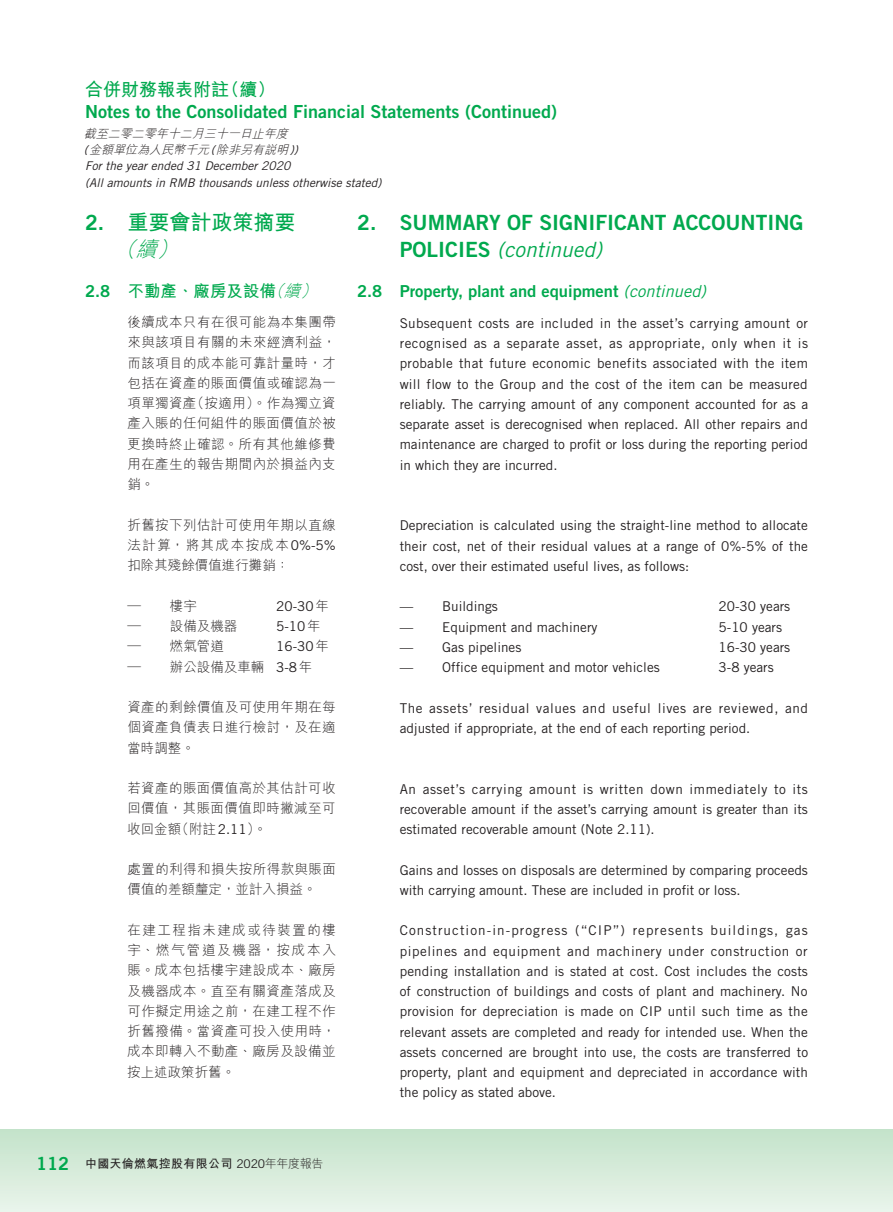
<style>
.page{position:relative;width:893px;height:1212px;background:#fff}
.page>*{position:absolute;margin:0;border:0;box-sizing:border-box;transform-origin:0 0}
.t1{font:21px "Trade Gothic LT Std Bd 2";color:#00a94e}
.t2{font:italic 21px "Trade Gothic LT Std";color:#00a94e}
.t3{font:700 21px/27px "M Hei HK";color:#00a94e}
.t4{font:18px "Trade Gothic LT Std Bd 2";color:#00a94e}
.t5{font:700 18px "M Hei HK";color:#00a94e}
.t6{font:16.5px "Trade Gothic LT Std Bd 2";color:#00a94e}
.t7{font:700 16.5px "M Hei HK";color:#00a94e}
.t8{font:13.5px/20.2px "Trade Gothic LT Std";color:#231f20;text-align:justify}
.t9{font:300 13.5px/20.2px "M Hei HK";letter-spacing:.03em;color:#231f20;text-align:justify}
.t10{font:13.5px/20.2px "Trade Gothic LT Std";letter-spacing:.045em;color:#231f20}
.t11{font:300 13.5px "M Hei HK";color:#231f20}
.t12{font:italic 12px/16.5px "Trade Gothic LT Std";color:#231f20}
.t13{font:italic 300 12px/16.5px "M Hei HK";color:#231f20}
.t14{font:700 12px "M Hei HK";letter-spacing:.025em;color:#231f20}
.s1{font-family:"Trade Gothic LT Std";font-weight:400}
.s2{font-family:"Trade Gothic LT Std Bd 2";font-weight:400}
.s3{font-weight:300;font-style:italic}
.s4{font-family:"M Hei HK";font-weight:300}
.s5{font-family:"Trade Gothic LT Std Bd 2";font-style:normal}
.s6{font-family:"Trade Gothic LT Std";font-style:italic}
.s7{font-family:"Trade Gothic LT Std Bd 2";font-weight:400;font-size:18px;color:#00a94e}
.s8{font-weight:300}
</style>
<div class="page">
<div style="left:0;top:1129px;width:892px;height:83px;background:linear-gradient(to bottom,#c3e2ca,#eaf5eb)"></div>
<h2 class="t5" style="left:85px;top:76px;width:192px">合併財務報表附註（續）</h2>
<h2 class="t4" style="left:85px;top:101px;width:473px">Notes to the Consolidated Financial Statements (Continued)</h2>
<p class="t13" style="left:84px;top:125px;width:219px">截至二零二零年十二月三十一日止年度<span class="s1">(</span>金額單位為人民幣千元<span class="s1">(</span>除非另有說明<span class="s1">))</span></p>
<p class="t12" style="left:85px;top:158px;width:298px">For the year ended 31 December 2020<br>(All amounts in RMB thousands unless otherwise stated)</p>
<h1 class="t3" style="left:115px;top:207px;width:182px;text-indent:-30px"><span class="s2">2.</span> 重要會計政策摘要<span class="s3">（續）</span></h1>
<p class="t7" style="left:85px;top:279px;width:238px"><span class="s2">2.8</span> 不動產、廠房及設備<span class="s3">（續）</span></p>
<p class="t9" style="left:127px;top:312px;width:210px">後續成本只有在很可能為本集團帶來與該項目有關的未來經濟利益，而該項目的成本能可靠計量時，才包括在資產的賬面價值或確認為一項單獨資產（按適用）。作為獨立資產入賬的任何組件的賬面價值於被更換時終止確認。所有其他維修費用在產生的報告期間內於損益內支銷。</p>
<p class="t9" style="left:127px;top:514px;width:210px">折舊按下列估計可使用年期以直線法計算，將其成本按成本<span class="s1">0%-5%</span>扣除其殘餘價值進行攤銷：</p>
<p class="t9" style="left:127px;top:595px;width:71px">— 樓宇</p>
<p class="t8" style="left:276px;top:596px;width:54px">20-30<span class="s4">年</span></p>
<p class="t9" style="left:127px;top:616px;width:112px">— 設備及機器</p>
<p class="t8" style="left:276px;top:616px;width:46px">5-10<span class="s4">年</span></p>
<p class="t9" style="left:127px;top:636px;width:98px">— 燃氣管道</p>
<p class="t8" style="left:276px;top:636px;width:54px">16-30<span class="s4">年</span></p>
<p class="t11" style="left:127px;top:660px;width:187px">— 辦公設備及車輛 <span class="s1">3-8</span>年</p>
<p class="t9" style="left:127px;top:697px;width:210px">資產的剩餘價值及可使用年期在每個資產負債表日進行檢討，及在適當時調整。</p>
<p class="t9" style="left:127px;top:778px;width:210px">若資產的賬面價值高於其估計可收回價值，其賬面價值即時撇減至可收回金額（附註<span class="s1">2.11</span>）。</p>
<p class="t9" style="left:128px;top:859px;width:210px">處置的利得和損失按所得款與賬面價值的差額釐定，並計入損益。</p>
<p class="t9" style="left:127px;top:919px;width:210px">在建工程指未建成或待裝置的樓宇、燃气管道及機器，按成本入賬。成本包括樓宇建設成本、廠房及機器成本。直至有關資產落成及可作擬定用途之前，在建工程不作折舊撥備。當資產可投入使用時，成本即轉入不動產、廠房及設備並按上述政策折舊。</p>
<h1 class="t1" style="left:357px;top:210px;width:343px">2. Su mmary of sign ificant account</h1>
<h1 class="t1" style="left:767px;top:210px;width:22px">ing</h1>
<h1 class="t2" style="left:400px;top:237px;width:204px"><span class="s5">po licies</span> (continued)</h1>
<p class="t6" style="left:357px;top:281px;width:350px">2.8 Property, plant and equipment <span class="s6">(continued)</span></p>
<p class="t8" style="left:400px;top:313px;width:410px">Subsequent costs are included in the asset’s carrying amount or recognised as a separate asset, as appropriate, only when it is probable that future economic benefits associated with the item will flow to the Group and the cost of the item can be measured reliably. The carrying amount of any component accounted for as a separate asset is derecognised when replaced. All other repairs and maintenance are charged to profit or loss during the reporting period in which they are incurred.</p>
<p class="t8" style="left:400px;top:515px;width:410px">Depreciation is calculated using the straight-line method to allocate their cost, net of their residual values at a range of 0%-5% of the cost, over their estimated useful lives, as follows:</p>
<p class="t8" style="left:400px;top:596px;width:100px">— Buildings</p>
<p class="t8" style="left:719px;top:596px;width:73px">20-30 years</p>
<p class="t8" style="left:400px;top:616px;width:199px">— Equipment and machinery</p>
<p class="t8" style="left:719px;top:616px;width:65px">5-10 years</p>
<p class="t8" style="left:400px;top:637px;width:123px">— Gas pipelines</p>
<p class="t8" style="left:719px;top:637px;width:73px">16-30 years</p>
<p class="t8" style="left:400px;top:657px;width:262px">— Office equipment and motor vehicles</p>
<p class="t8" style="left:719px;top:657px;width:57px">3-8 years</p>
<p class="t10" style="left:400px;top:697px;width:410px">The assets’ residual values and useful lives are reviewed, and adjusted if appropriate, at the end of each reporting period.</p>
<p class="t8" style="left:400px;top:778px;width:410px">An asset’s carrying amount is written down immediately to its recoverable amount if the asset’s carrying amount is greater than its estimated recoverable amount (Note 2.11).</p>
<p class="t8" style="left:400px;top:859px;width:410px">Gains and losses on disposals are determined by comparing proceeds with carrying amount. These are included in profit or loss.</p>
<p class="t8" style="left:400px;top:920px;width:410px">Construction-in-progress (“CIP”) represents buildings, gas pipelines and equipment and machinery under construction or pending installation and is stated at cost. Cost includes the costs of construction of buildings and costs of plant and machinery. No provision for depreciation is made on CIP until such time as the relevant assets are completed and ready for intended use. When the assets concerned are brought into use, the costs are transferred to property, plant and equipment and depreciated in accordance with the policy as stated above.</p>
<p class="t14" style="left:36px;top:1155px;width:289px"><span class="s7">112</span> 中國天倫燃氣控股有限公司 <span class="s1">2020</span><span class="s8">年年度報告</span></p>
</div>
